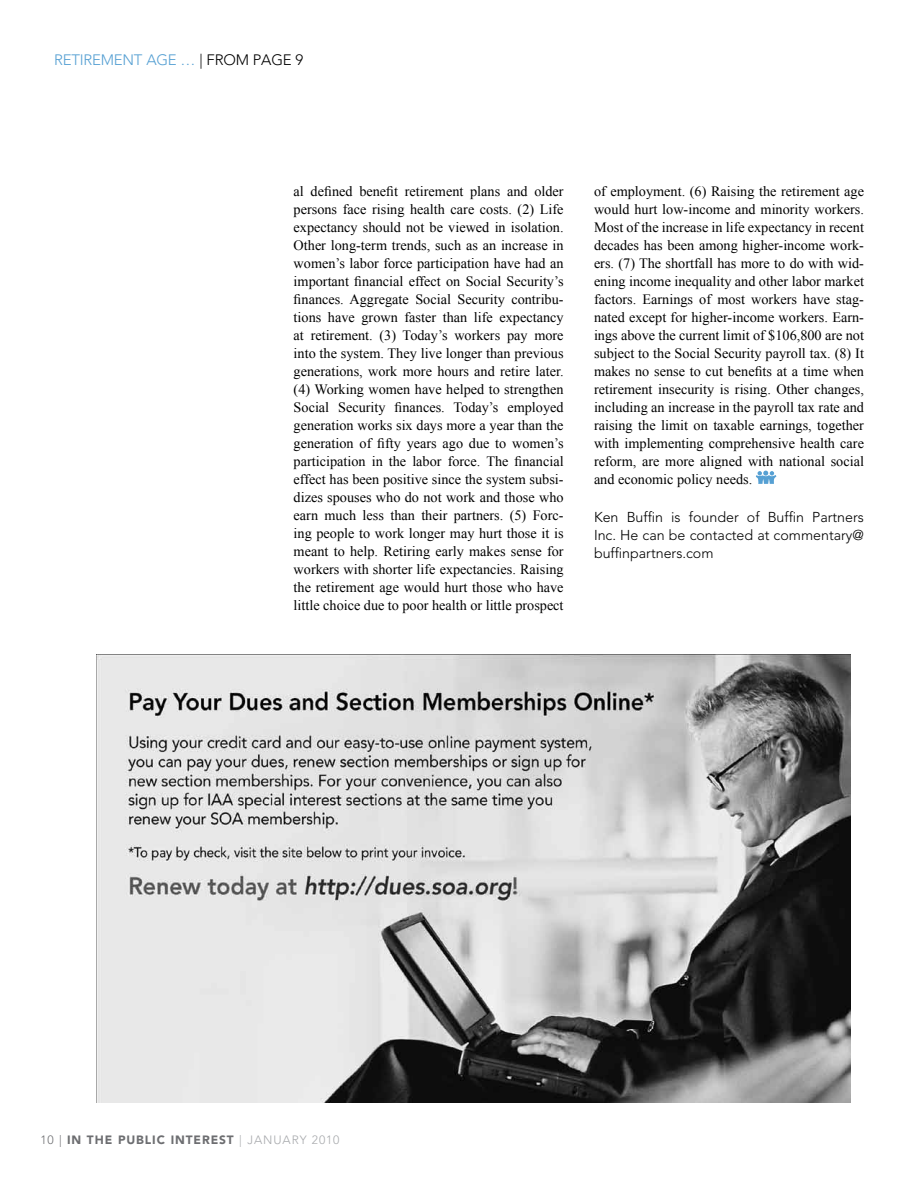
<style>
.page{position:relative;width:918px;height:1188px;background:#fff}
.page>*{position:absolute;margin:0;border:0;box-sizing:border-box;transform-origin:0 0}
.t1{font:300 15px "Avenir";letter-spacing:-.015em;color:#56a0d3}
.t2{font:14.25px/18px "Times New Roman";color:#000;text-align:justify}
.t3{font:300 14.25px/18px "Avenir";color:#000;text-align:justify}
.t4{font:900 12px "Avenir";letter-spacing:.075em;color:#6d6e71}
.s1{color:#000}
.s2{font-weight:300}
.s3{font-weight:300;color:#a7a9ac}
</style>
<div class="page">
<svg style="left:756px;top:471px;width:20px;height:13px"></svg>
<img style="left:96px;top:655px;width:754px;height:447px">
<p class="t1" style="left:54px;top:51px;width:251px">RETIREM ENT AGE … <span class="s1">| FROM PAGE 9</span></p>
<p class="t2" style="left:294px;top:182px;width:272px">al defined benefit retirement plans and older persons face rising health care costs. (2) Life expectancy should not be viewed in isolation.<br>Other long-term trends, such as an increase in women’s labor force participation have had an important financial effect on Social Security’s finances. Aggregate Social Security contribu&shy;tions have grown faster than life expectancy at retirement. (3) Today’s workers pay more into the system. They live longer than previous generations, work more hours and retire later. (4) Working women have helped to strengthen Social Security finances. Today’s employed generation works six days more a year than the generation of fifty years ago due to women’s participation in the labor force. The financial effect has been positive since the system subsi&shy;dizes spouses who do not work and those who earn much less than their partners. (5) Forc&shy;ing people to work longer may hurt those it is meant to help. Retiring early makes sense for workers with shorter life expectancies. Raising the retirement age would hurt those who have little choice due to poor health or little prospect</p>
<p class="t2" style="left:594px;top:182px;width:272px">of employment. (6) Raising the retirement age would hurt low-income and minority workers.<br>Most of the increase in life expectancy in recent decades has been among higher-income work&shy;ers. (7) The shortfall has more to do with wid&shy;ening income inequality and other labor market factors. Earnings of most workers have stag&shy;nated except for higher-income workers. Earn&shy;ings above the current limit of $106,800 are not subject to the Social Security payroll tax. (8) It makes no sense to cut benefits at a time when retirement insecurity is rising. Other changes, including an increase in the payroll tax rate and raising the limit on taxable earnings, together with implementing comprehensive health care reform, are more aligned with national social and economic policy needs.</p>
<p class="t3" style="left:594px;top:508px;width:271px">Ken Buffin is founder of Buffin Partners Inc. H e can be contacted at commentary@ buffinpartners.com</p>
<p class="t4" style="left:40px;top:1132px;width:301px"><span class="s2">10 |</span> IN THE PUBLIC INTEREST <span class="s3">| JANUARY 2010</span></p>
</div>
